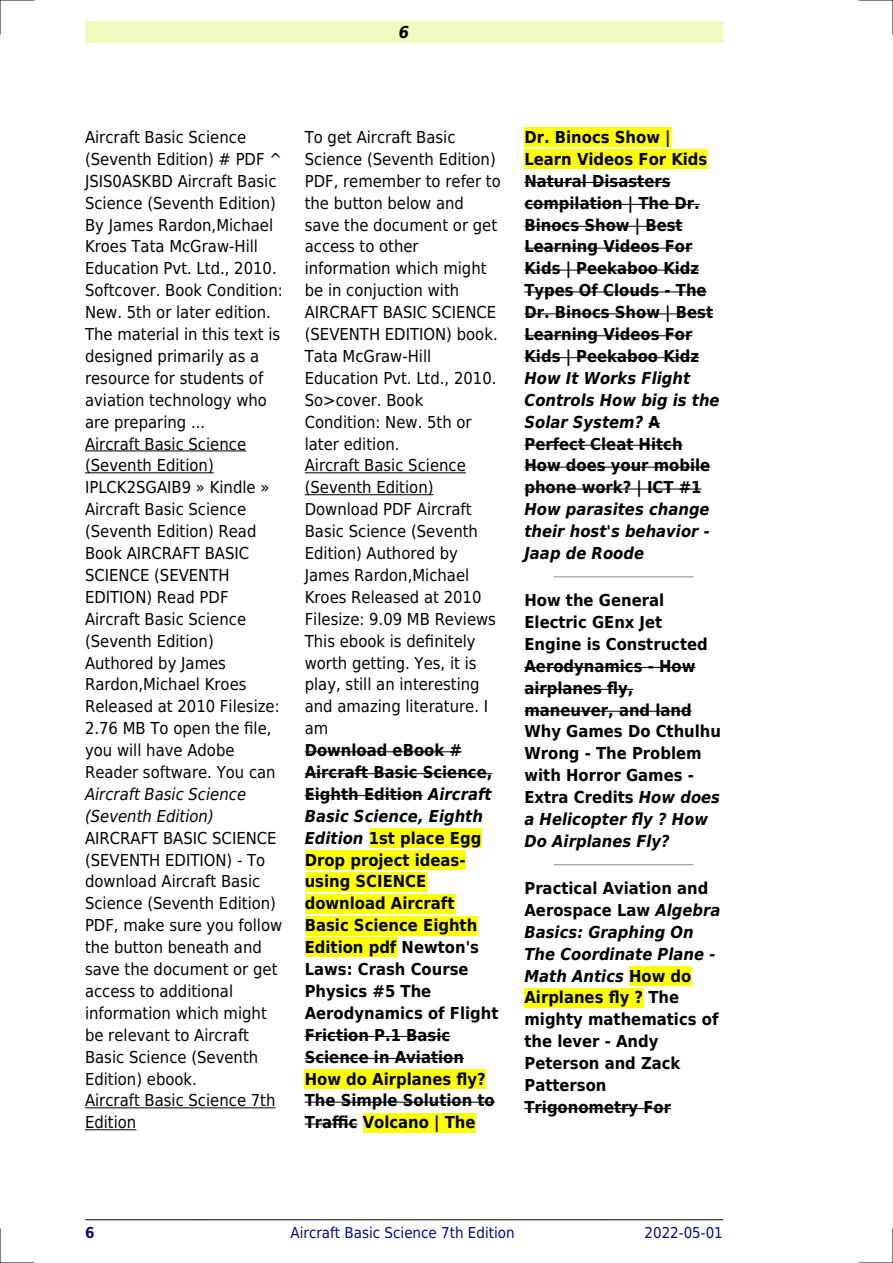
<style>
.page{position:relative;width:893px;height:1263px;background:#fff}
.page>*{position:absolute;margin:0;border:0;box-sizing:border-box;transform-origin:0 0}
.t1{font:16.5px/21.9px "DejaVu Sans Condensed";color:#000}
.t2{font:700 16.5px/21.9px "DejaVu Sans Condensed";color:#000}
.t3{font:italic 700 16.5px/21.9px "DejaVu Sans Condensed";color:#000;text-align:justify}
.t4{font:italic 16.5px/21.9px "DejaVu Sans Condensed";color:#000}
.t5{font:15px "DejaVu Sans Condensed";color:#000880}
.t6{font:700 15px "DejaVu Sans Condensed";color:#000880}
.s1{font-style:italic}
</style>
<div class="page">
<div style="left:85px;top:21px;width:638px;height:22px;background:#effbbe"></div>
<hr style="left:85px;top:1219px;width:115px;height:1px;background:#000">
<hr style="left:200px;top:1219px;width:405px;height:1px;background:#000">
<hr style="left:605px;top:1219px;width:118px;height:1px;background:#000">
<hr style="left:85px;top:451px;width:161px;height:1px;background:#000">
<hr style="left:85px;top:472px;width:129px;height:1px;background:#000">
<hr style="left:85px;top:1107px;width:191px;height:1px;background:#000">
<hr style="left:85px;top:1129px;width:51px;height:1px;background:#000">
<hr style="left:305px;top:472px;width:161px;height:1px;background:#000">
<hr style="left:305px;top:494px;width:128px;height:1px;background:#000">
<hr style="left:305px;top:751px;width:157px;height:1px;background:#000">
<hr style="left:305px;top:773px;width:187px;height:1px;background:#000">
<hr style="left:305px;top:795px;width:118px;height:1px;background:#000">
<div style="left:369px;top:828px;width:112px;height:19px;background:#ff0"></div>
<div style="left:305px;top:850px;width:161px;height:19px;background:#ff0"></div>
<div style="left:305px;top:872px;width:121px;height:19px;background:#ff0"></div>
<div style="left:305px;top:894px;width:149px;height:19px;background:#ff0"></div>
<div style="left:305px;top:916px;width:172px;height:19px;background:#ff0"></div>
<div style="left:305px;top:938px;width:91px;height:19px;background:#ff0"></div>
<hr style="left:305px;top:1036px;width:145px;height:1px;background:#000">
<hr style="left:305px;top:1058px;width:159px;height:1px;background:#000">
<div style="left:305px;top:1069px;width:181px;height:19px;background:#ff0"></div>
<hr style="left:305px;top:1102px;width:190px;height:1px;background:#000">
<hr style="left:305px;top:1124px;width:53px;height:1px;background:#000">
<div style="left:363px;top:1113px;width:113px;height:19px;background:#ff0"></div>
<div style="left:524px;top:128px;width:147px;height:19px;background:#ff0"></div>
<div style="left:524px;top:150px;width:183px;height:19px;background:#ff0"></div>
<hr style="left:524px;top:182px;width:147px;height:1px;background:#000">
<hr style="left:524px;top:204px;width:176px;height:1px;background:#000">
<hr style="left:524px;top:226px;width:159px;height:1px;background:#000">
<hr style="left:524px;top:248px;width:168px;height:1px;background:#000">
<hr style="left:524px;top:270px;width:175px;height:1px;background:#000">
<hr style="left:524px;top:292px;width:183px;height:1px;background:#000">
<hr style="left:524px;top:313px;width:189px;height:1px;background:#000">
<hr style="left:524px;top:335px;width:168px;height:1px;background:#000">
<hr style="left:524px;top:357px;width:175px;height:1px;background:#000">
<hr style="left:524px;top:445px;width:159px;height:1px;background:#000">
<hr style="left:524px;top:467px;width:186px;height:1px;background:#000">
<hr style="left:524px;top:489px;width:178px;height:1px;background:#000">
<hr style="left:554px;top:576px;width:139px;height:1px;background:#999">
<hr style="left:524px;top:667px;width:171px;height:1px;background:#000">
<hr style="left:524px;top:689px;width:110px;height:1px;background:#000">
<hr style="left:524px;top:711px;width:168px;height:1px;background:#000">
<hr style="left:554px;top:864px;width:139px;height:1px;background:#999">
<div style="left:629px;top:966px;width:62px;height:19px;background:#ff0"></div>
<div style="left:524px;top:988px;width:119px;height:19px;background:#ff0"></div>
<hr style="left:524px;top:1108px;width:147px;height:1px;background:#000">
<hr style="left:0;top:0;width:34px;height:1px;background:#000">
<hr style="left:859px;top:0;width:34px;height:1px;background:#000">
<hr style="left:0;top:1262px;width:34px;height:1px;background:#000">
<hr style="left:859px;top:1262px;width:34px;height:1px;background:#000">
<hr style="left:0;top:0;width:1px;height:34px;background:#000">
<hr style="left:0;top:1229px;width:1px;height:34px;background:#000">
<hr style="left:892px;top:0;width:1px;height:34px;background:#000">
<hr style="left:892px;top:1229px;width:1px;height:34px;background:#000">
<p class="t3" style="left:399px;top:21px;width:12px">6</p>
<p class="t1" style="left:85px;top:126px;width:199px">Aircraft Basic Science (Seventh Edition) # PDF ^<br>JSIS0ASKBD Aircraft Basic<br>Science (Seventh Edition)<br>By James Rardon,Michael<br>Kroes Tata McGraw-Hill<br>Education Pvt. Ltd., 2010.<br>Softcover. Book Condition:<br>New. 5th or later edition.<br>The material in this text is designed primarily as a resource for students of aviation technology who are preparing ...<br>Aircraft Basic Science (Seventh Edition)<br>IPLCK2SGAIB9 » Kindle »<br>Aircraft Basic Science (Seventh Edition) Read<br>Book AIRCRAFT BASIC<br>SCIENCE (SEVENTH<br>EDITION) Read PDF<br>Aircraft Basic Science (Seventh Edition)<br>Authored by James<br>Rardon,Michael Kroes<br>Released at 2010 Filesize:<br>2.76 MB To open the file, you will have Adobe<br>Reader software. You can</p>
<p class="t4" style="left:85px;top:783px;width:163px">Aircraft Basic Science (Seventh Edition)</p>
<p class="t1" style="left:85px;top:827px;width:199px">AIRCRAFT BASIC SCIENCE (SEVENTH EDITION) - To download Aircraft Basic<br>Science (Seventh Edition)<br>PDF, make sure you follow the button beneath and save the document or get access to additional information which might be relevant to Aircraft<br>Basic Science (Seventh<br>Edition) ebook.<br>Aircraft Basic Science 7th<br>Edition</p>
<p class="t1" style="left:305px;top:126px;width:197px">To get Aircraft Basic<br>Science (Seventh Edition)<br>PDF, remember to refer to the button below and save the document or get access to other information which might be in conjuction with<br>AIRCRAFT BASIC SCIENCE (SEVENTH EDITION) book.<br>Tata McGraw-Hill<br>Education Pvt. Ltd., 2010.<br>So&gt;cover. Book<br>Condition: New. 5th or later edition.<br>Aircraft Basic Science (Seventh Edition)<br>Download PDF Aircraft<br>Basic Science (Seventh<br>Edition) Authored by<br>James Rardon,Michael<br>Kroes Released at 2010<br>Filesize: 9.09 MB Reviews<br>This ebook is definitely worth getting. Yes, it is play, still an interesting and amazing literature. I am</p>
<p class="t2" style="left:305px;top:739px;width:195px">Download eBook #<br>Aircraft Basic Science,<br>Eighth Edition <span class="s1">Aircraft<br>Basic Science, Eighth<br>Edition</span> 1st place Egg<br>Drop project ideas&shy;using SCIENCE download Aircraft<br>Basic Science Eighth<br>Edition pdf Newton's<br>Laws: Crash Course<br>Physics #5 The<br>Aerodynamics of Flight<br>Friction P.1 Basic<br>Science in Aviation<br>How do Airplanes fly?<br>The Simple Solution to<br>Traffic Volcano | The</p>
<p class="t2" style="left:524px;top:126px;width:190px">Dr. Binocs Show |<br>Learn Videos For Kids<br>Natural Disasters compilation | The Dr.<br>Binocs Show | Best<br>Learning Videos For<br>Kids | Peekaboo Kidz<br>Types Of Clouds - The<br>Dr. Binocs Show | Best<br>Learning Videos For<br>Kids | Peekaboo Kidz</p>
<p class="t2" style="left:524px;top:367px;width:197px"><span class="s1">How It Works Flight<br>Controls How big is the<br>Solar System?</span> A<br>Perfect Cleat Hitch<br>How does your mobile phone work? | ICT #1</p>
<p class="t3" style="left:524px;top:498px;width:187px">How parasites change their host's behavior - Jaap de Roode</p>
<p class="t2" style="left:524px;top:589px;width:198px">How the General<br>Electric GEnx Jet<br>Engine is Constructed<br>Aerodynamics - How airplanes fly, maneuver, and land<br>Why Games Do Cthulhu<br>Wrong - The Problem with Horror Games -<br>Extra Credits <span class="s1">How does a Helicopter fly ? How<br>Do Airplanes Fly?</span></p>
<p class="t2" style="left:524px;top:877px;width:198px">Practical Aviation and<br>Aerospace Law <span class="s1">Algebra<br>Basics: Graphing On<br>The Coordinate Plane -<br>Math Antics</span> How do<br>Airplanes fly ? The mighty mathematics of the lever - Andy<br>Peterson and Zack<br>Patterson<br>Trigonometry For</p>
<p class="t6" style="left:85px;top:1224px;width:11px">6</p>
<p class="t5" style="left:290px;top:1224px;width:226px">Aircraft Basic Science 7th Edition</p>
<p class="t5" style="left:644px;top:1224px;width:80px">2022-05-01</p>
</div>
